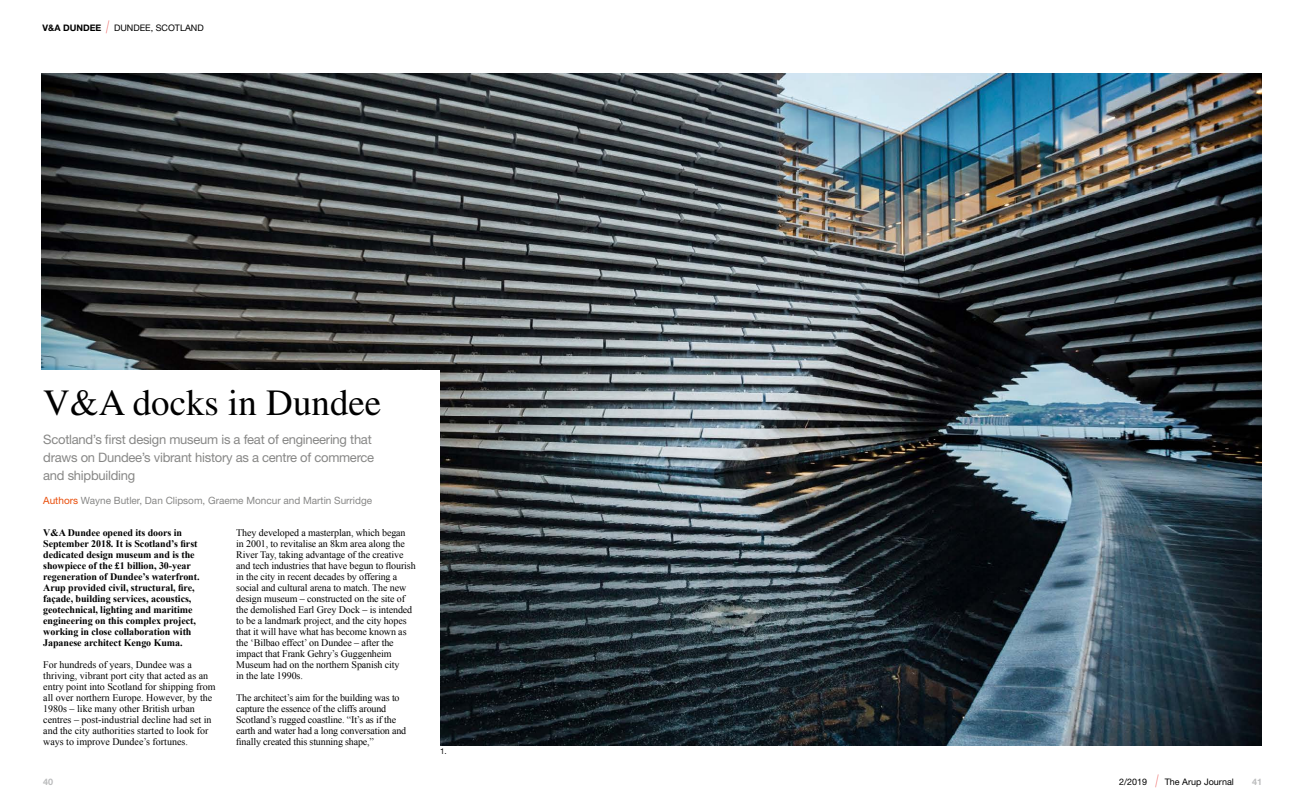
<style>
.page{position:relative;width:1304px;height:808px;background:#fff}
.page>*{position:absolute;margin:0;border:0;box-sizing:border-box;transform-origin:0 0}
.t1{font:37px "Times";color:#000}
.t2{font:13px/18px "Helvetica Neue";letter-spacing:-.02em;color:#878786}
.t3{font:10px/11px "Times New Roman";letter-spacing:-.01em;color:#000}
.t4{font:700 10px/11px "Times New Roman";letter-spacing:-.005em;color:#000}
.t5{font:10px "Helvetica Neue";color:#878786}
.t6{font:9px "Helvetica Neue";color:#000}
.t7{font:700 9px "Helvetica Neue";color:#bbbcbd}
.t8{font:8px "Helvetica Neue";color:#000}
.s1{font-weight:700}
.s2{font-weight:900;font-style:italic;font-stretch:expanded;font-size:17.2px;color:#e5201d}
.s3{color:#e94d0a}
</style>
<div class="page">
<img style="left:42px;top:74px;width:1219px;height:672px">
<div style="left:29px;top:371px;width:411px;height:385px;background:#fff"></div>
<p class="t6" style="left:43px;top:22px;width:163px"><span class="s1">V&amp;A DUNDEE</span> <span class="s2">|</span> DUNDEE, SCOTLAND</p>
<h1 class="t1" style="left:43px;top:381px;width:340px">V&amp;A docks in Dundee</h1>
<h2 class="t2" style="left:43px;top:430px;width:332px">Scotland’s first design museum is a feat of engineering that draws on Dundee’s vibrant history as a centre of commerce and shipbuilding</h2>
<p class="t5" style="left:43px;top:494px;width:330px"><span class="s3">Authors</span> Wayne Butler, Dan Clipsom, Graeme Moncur and Martin Surridge</p>
<p class="t4" style="left:43px;top:527px;width:158px">V&amp;A Dundee opened its doors in September 2018. It is Scotland’s first dedicated design museum and is the showpiece of the £1 billion, 30-year regeneration of Dundee’s waterfront.<br>Arup provided civil, structural, fire, façade, building services, acoustics, geotechnical, lighting and maritime engineering on this complex project, working in close collaboration with Japanese architect Kengo Kuma.</p>
<p class="t3" style="left:43px;top:659px;width:174px">For hundreds of years, Dundee was a thriving, vibrant port city that acted as an entry point into Scotland for shipping from all over northern Europe. However, by the 1980s – like many other British urban centres – post-industrial decline had set in and the city authorities started to look for ways to improve Dundee’s fortunes.</p>
<p class="t3" style="left:236px;top:527px;width:181px">They developed a masterplan, which began in 2001, to revitalise an 8km area along the River Tay, taking advantage of the creative and tech industries that have begun to flourish in the city in recent decades by offering a social and cultural arena to match. The new design museum – constructed on the site of the demolished Earl Grey Dock – is intended to be a landmark project, and the city hopes that it will have what has become known as the ‘Bilbao effect’ on Dundee – after the impact that Frank Gehry’s Guggenheim Museum had on the northern Spanish city<br>in the late 1990s.</p>
<p class="t3" style="left:236px;top:692px;width:172px">The architect’s aim for the building was to capture the essence of the cliffs around Scotland’s rugged coastline. “It’s as if the earth and water had a long conversation and finally created this stunning shape,”</p>
<p class="t8" style="left:440px;top:747px;width:8px">1.</p>
<p class="t7" style="left:43px;top:776px;width:12px">40</p>
<p class="t6" style="left:1119px;top:776px;width:30px">2/2019</p>
<p class="t6" style="left:1154px;top:776px;width:82px"><span class="s2">|</span> The Arup Journal</p>
<p class="t7" style="left:1252px;top:776px;width:12px">41</p>
</div>
